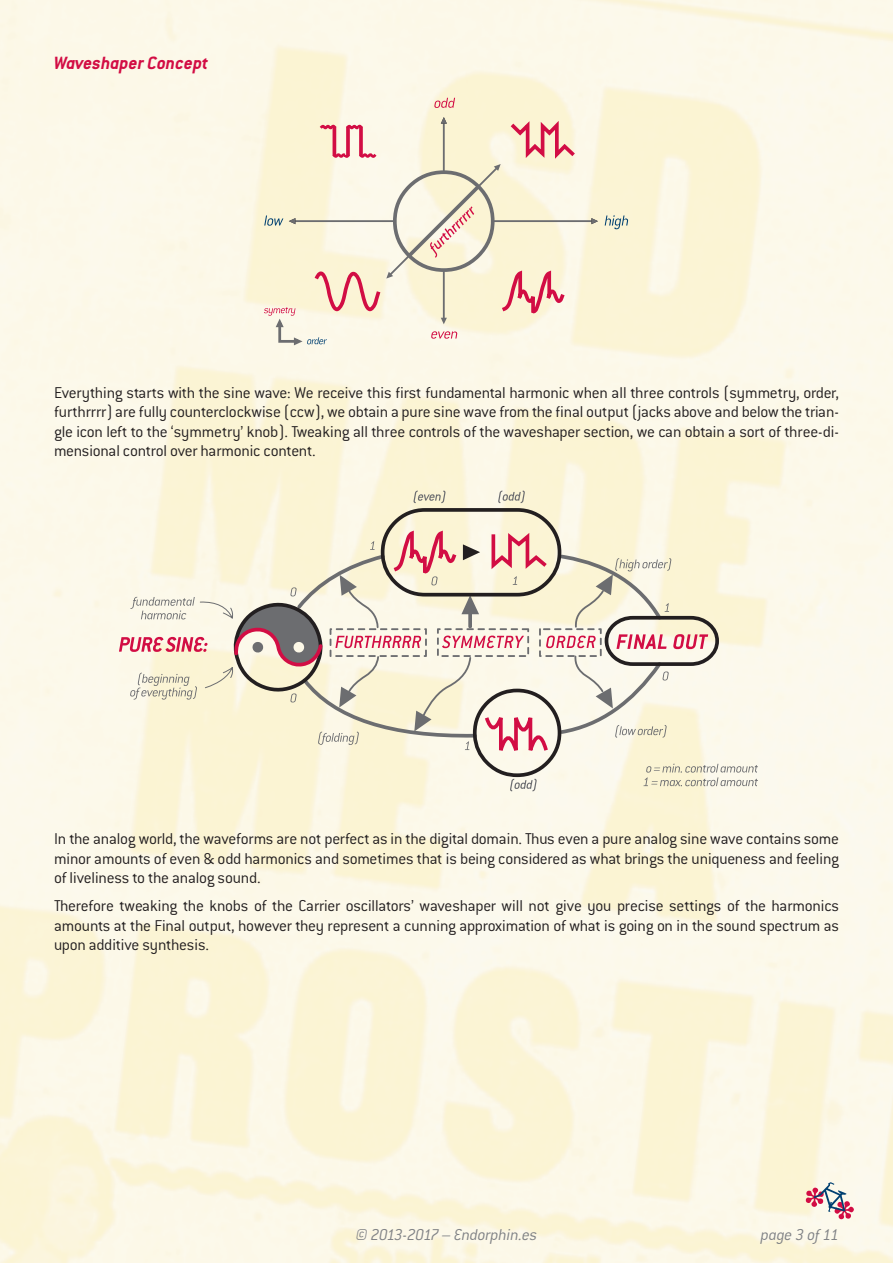
<style>
.page{position:relative;width:893px;height:1263px;background:#fff}
.page>*{position:absolute;margin:0;border:0;box-sizing:border-box;transform-origin:0 0}
.t1{font:italic 700 19.5px "Conduit ITC";color:#d20d44}
.t2{font:300 17.25px/19.5px "Conduit ITC";letter-spacing:-.015em;color:#231f20;text-align:justify}
.t3{font:italic 300 17.25px "Conduit ITC";letter-spacing:-.02em;color:#808285}
</style>
<div class="page">
<svg style="left:577px;top:117px;width:20px;height:203px;background:#faf5de"></svg>
<svg style="left:591px;top:218px;width:7px;height:6px"></svg>
<svg style="left:434px;top:98px;width:21px;height:10px"></svg>
<svg style="left:605px;top:215px;width:23px;height:14px"></svg>
<svg style="left:264px;top:116px;width:313px;height:232px;background:#f4e8d3"></svg>
<svg style="left:614px;top:299px;width:23px;height:53px"></svg>
<svg style="left:498px;top:491px;width:27px;height:12px"></svg>
<svg style="left:414px;top:491px;width:31px;height:12px"></svg>
<svg style="left:119px;top:528px;width:639px;height:263px;background:#efe7d3"></svg>
<svg style="left:379px;top:506px;width:184px;height:273px;background:#e8d9c9"></svg>
<svg style="left:806px;top:1182px;width:48px;height:37px;background:#d6b7bc"></svg>
<p class="t1" style="left:54px;top:51px;width:156px">Waveshaper Concept</p>
<p class="t2" style="left:54px;top:383px;width:786px">Everything starts with the sine wave: We receive this first fundamental harmonic when all three controls (symmetry, order, furthrrrr) are fully counterclockwise (ccw), we obtain a pure sine wave from the final output (jacks above and below the trian&shy;gle icon left to the ‘symmetry’ knob). Tweaking all three controls of the waveshaper section, we can obtain a sort of three-di&shy;mensional control over harmonic content.</p>
<p class="t2" style="left:54px;top:829px;width:786px">In the analog world, the waveforms are not perfect as in the digital domain. Thus even a pure analog sine wave contains some minor amounts of even &amp; odd harmonics and sometimes that is being considered as what brings the uniqueness and feeling of liveliness to the analog sound.</p>
<p class="t2" style="left:54px;top:896px;width:786px">Therefore tweaking the knobs of the Carrier oscillators’ waveshaper will not give you precise settings of the harmonics amounts at the Final output, however they represent a cunning approximation of what is going on in the sound spectrum as upon additive synthesis.</p>
<p class="t3" style="left:356px;top:1225px;width:183px">© 2013-2017 – Endorphin.es</p>
<p class="t3" style="left:761px;top:1225px;width:80px">page 3 of 11</p>
</div>
